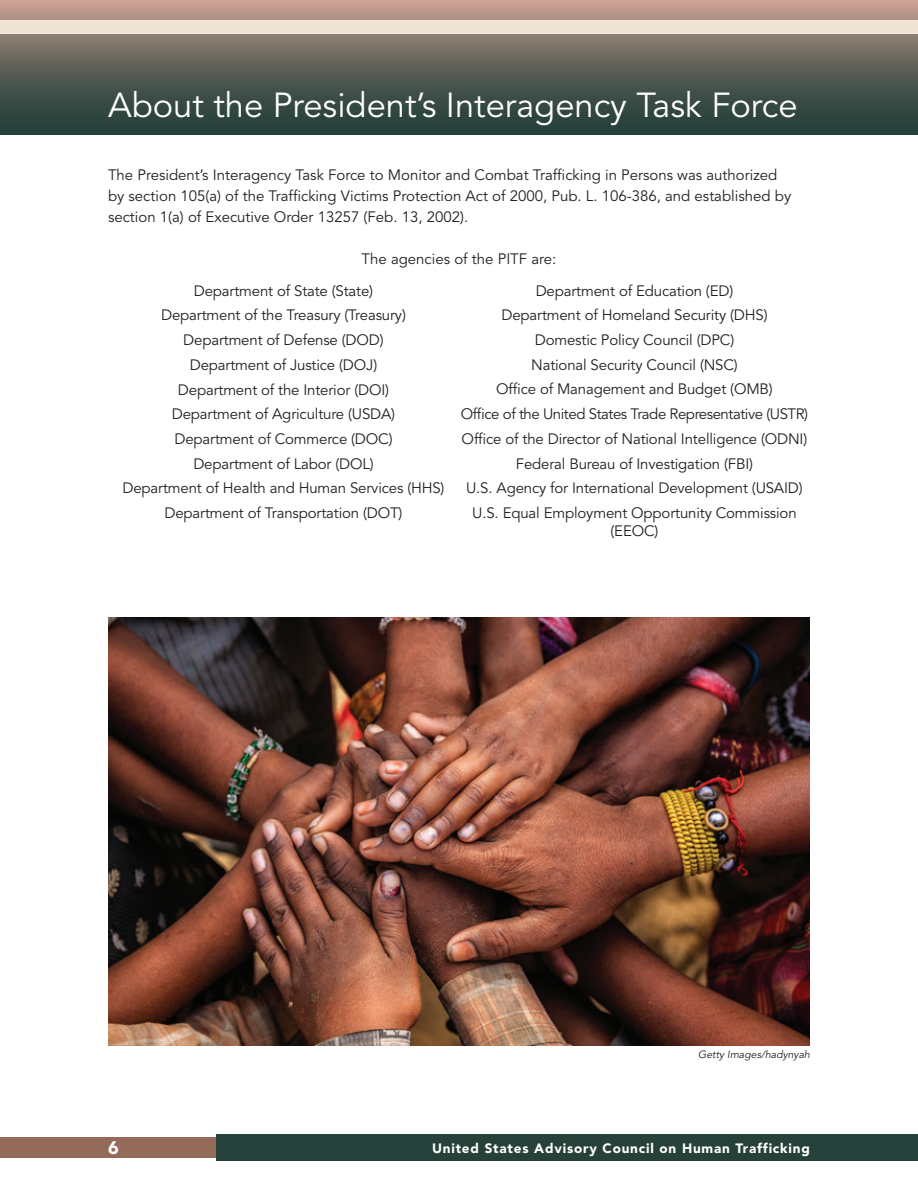
<style>
.page{position:relative;width:918px;height:1188px;background:#fff}
.page>*{position:absolute;margin:0;border:0;box-sizing:border-box;transform-origin:0 0}
.t1{font:34.5px "Avenir";color:#fff}
.t2{font:900 18px "Avenir";color:#fff}
.t3{font:15px/21px "Avenir";letter-spacing:-.01em;color:#231f20}
.t4{font:15px "Avenir";letter-spacing:-.03em;color:#231f20}
.t5{font:900 13.5px "Avenir";letter-spacing:.06em;color:#fff}
.t6{font:italic 10.5px "Avenir";color:#231f20}
</style>
<div class="page">
<div style="left:216px;top:1134px;width:702px;height:27px;background:#26403a"></div>
<div style="left:0;top:1137px;width:216px;height:21px;background:#946b59"></div>
<svg style="left:0;top:0;width:918px;height:135px;background:#61635a"></svg>
<div style="left:0;top:20px;width:918px;height:14px;background:#f0e5d5"></div>
<img style="left:108px;top:618px;width:702px;height:428px">
<h2 class="t1" style="left:108px;top:85px;width:691px">About the President’s Interagency Task Force</h2>
<p class="t3" style="left:108px;top:165px;width:685px">The President’s Interagency Task Force to Monitor and Combat Trafficking in Persons was authorized by section 105(a) of the Trafficking Victims Protection Act of 2000, Pub. L. 106-386, and established by section 1(a) of Executive Order 13257 (Feb. 13, 2002).</p>
<p class="t3" style="left:362px;top:249px;width:196px">The agencies of the PITF are:</p>
<p class="t3" style="left:194px;top:280px;width:181px">Department of State (State)</p>
<p class="t3" style="left:161px;top:305px;width:246px">Department of the Treasury (Treasury)</p>
<p class="t3" style="left:183px;top:330px;width:202px">Department of Defense (DOD)</p>
<p class="t3" style="left:190px;top:355px;width:189px">Department of Justice (DOJ)</p>
<p class="t3" style="left:178px;top:379px;width:213px">Department of the Interior (DOI)</p>
<p class="t3" style="left:172px;top:404px;width:225px">Department of Agriculture (USDA)</p>
<p class="t3" style="left:174px;top:429px;width:220px">Department of Commerce (DOC)</p>
<p class="t3" style="left:193px;top:454px;width:182px">Department of Labor (DOL)</p>
<p class="t3" style="left:122px;top:478px;width:324px">Department of Health and Human Services (HHS)</p>
<p class="t3" style="left:164px;top:503px;width:240px">Department of Transportation (DOT)</p>
<p class="t3" style="left:536px;top:280px;width:199px">Department of Education (ED)</p>
<p class="t3" style="left:501px;top:305px;width:268px">Department of Homeland Security (DHS)</p>
<p class="t3" style="left:535px;top:330px;width:201px">Domestic Policy Council (DPC)</p>
<p class="t3" style="left:531px;top:355px;width:208px">National Security Council (NSC)</p>
<p class="t3" style="left:496px;top:379px;width:278px">Office of Management and Budget (OMB)</p>
<p class="t4" style="left:461px;top:405px;width:349px">Office of the United States Trade Representative (USTR)</p>
<p class="t3" style="left:462px;top:429px;width:347px">Office of the Director of National Intelligence (ODNI)</p>
<p class="t3" style="left:516px;top:454px;width:239px">Federal Bureau of Investigation (FBI)</p>
<p class="t3" style="left:466px;top:478px;width:338px">U.S. Agency for International Development (USAID)</p>
<p class="t3" style="left:472px;top:505px;width:326px;line-height:18px;text-align:center">U.S. Equal Employment Opportunity Commission (EEOC)</p>
<p class="t6" style="left:698px;top:1049px;width:113px">Getty Images/hadynyah</p>
<p class="t2" style="left:108px;top:1137px;width:12px">6</p>
<p class="t5" style="left:432px;top:1140px;width:380px">United States Advisory Council on Human Trafficking</p>
</div>
